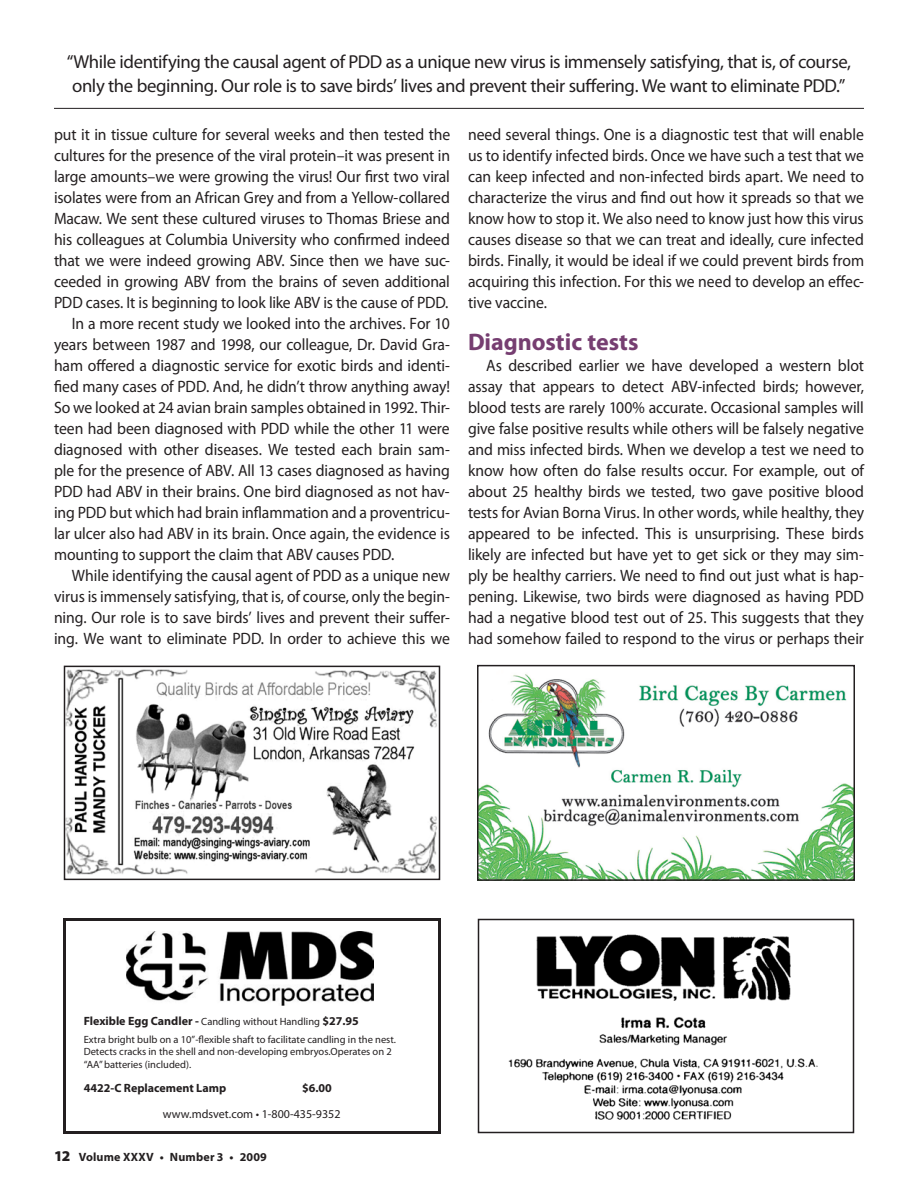
<style>
.page{position:relative;width:918px;height:1188px;background:#fff}
.page>*{position:absolute;margin:0;border:0;box-sizing:border-box;transform-origin:0 0}
.t1{font:700 24px "Myriad Pro";color:#763e71}
.t2{font:18.75px/24px "Myriad Pro";letter-spacing:-.025em;color:#231f20}
.t3{font:16.5px/21px "Myriad Pro";letter-spacing:-.005em;color:#231f20;text-align:justify;scale:.95 1}
.t4{font:700 12px "Myriad Pro";color:#231f20}
.t5{font:12px/25.5px "Myriad Pro";color:#231f20}
.t6{font:10.5px/12.6px "Myriad Pro";color:#231f20}
.s1{font-weight:400;font-size:10.5px}
.s2{font-weight:700}
.s3{font-weight:900;font-size:15px}
</style>
<div class="page">
<div style="left:63px;top:918px;width:378px;height:216px;border:3px solid #231f20"></div>
<img style="left:126px;top:932px;width:248px;height:73px">
<img style="left:67px;top:669px;width:370px;height:206px">
<div style="left:64px;top:666px;width:376px;height:214px;border:2px solid #231f20"></div>
<img style="left:480px;top:674px;width:372px;height:204px">
<div style="left:477px;top:665px;width:378px;height:216px;border:2px solid #231f20"></div>
<img style="left:508px;top:934px;width:310px;height:186px">
<div style="left:478px;top:919px;width:376px;height:214px;border:2px solid #231f20"></div>
<hr style="left:54px;top:108px;width:810px;height:1px;background:#231f20">
<p class="t2" style="left:67px;top:49px;width:786px">“While identifying the causal agent of PDD as a unique new virus is immensely satisfying, that is, of course, only the beginning. Our role is to save birds’ lives and prevent their suffering. We want to eliminate PDD.”</p>
<p class="t3" style="left:54px;top:123px;width:419px">put it in tissue culture for several weeks and then tested the</p>
<p class="t3" style="left:54px;top:144px;width:418px">cultures for the presence of the viral protein–it was present in</p>
<p class="t3" style="left:54px;top:165px;width:418px">large amounts–we were growing the virus! Our first two viral</p>
<p class="t3" style="left:54px;top:186px;width:418px">isolates were from an African Grey and from a Yellow-collared</p>
<p class="t3" style="left:54px;top:207px;width:418px">Macaw. We sent these cultured viruses to Thomas Briese and</p>
<p class="t3" style="left:54px;top:228px;width:418px">his colleagues at Columbia University who confirmed indeed</p>
<p class="t3" style="left:54px;top:249px;width:418px">that we were indeed growing ABV. Since then we have suc-</p>
<p class="t3" style="left:54px;top:270px;width:418px">ceeded in growing ABV from the brains of seven additional</p>
<p class="t3" style="left:54px;top:291px;width:417px">PDD cases. It is beginning to look like ABV is the cause of PDD.</p>
<p class="t3" style="left:72px;top:312px;width:399px">In a more recent study we looked into the archives. For 10</p>
<p class="t3" style="left:54px;top:333px;width:418px">years between 1987 and 1998, our colleague, Dr. David Gra-</p>
<p class="t3" style="left:54px;top:354px;width:418px">ham offered a diagnostic service for exotic birds and identi-</p>
<p class="t3" style="left:54px;top:375px;width:418px">fied many cases of PDD. And, he didn’t throw anything away!</p>
<p class="t3" style="left:54px;top:396px;width:418px">So we looked at 24 avian brain samples obtained in 1992. Thir-</p>
<p class="t3" style="left:54px;top:417px;width:418px">teen had been diagnosed with PDD while the other 11 were</p>
<p class="t3" style="left:54px;top:438px;width:418px">diagnosed with other diseases. We tested each brain sam-</p>
<p class="t3" style="left:54px;top:459px;width:418px">ple for the presence of ABV. All 13 cases diagnosed as having</p>
<p class="t3" style="left:54px;top:480px;width:418px">PDD had ABV in their brains. One bird diagnosed as not hav-</p>
<p class="t3" style="left:54px;top:501px;width:418px">ing PDD but which had brain inflammation and a proventricu-</p>
<p class="t3" style="left:54px;top:522px;width:418px">lar ulcer also had ABV in its brain. Once again, the evidence is</p>
<p class="t3" style="left:54px;top:543px;width:360px">mounting to support the claim that ABV causes PDD.</p>
<p class="t3" style="left:72px;top:564px;width:399px">While identifying the causal agent of PDD as a unique new</p>
<p class="t3" style="left:54px;top:585px;width:418px">virus is immensely satisfying, that is, of course, only the begin-</p>
<p class="t3" style="left:54px;top:606px;width:418px">ning. Our role is to save birds’ lives and prevent their suffer-</p>
<p class="t3" style="left:54px;top:627px;width:418px">ing. We want to eliminate PDD. In order to achieve this we</p>
<p class="t3" style="left:468px;top:123px;width:418px">need several things. One is a diagnostic test that will enable us to identify infected birds. Once we have such a test that we can keep infected and non-infected birds apart. We need to characterize the virus and find out how it spreads so that we know how to stop it. We also need to know just how this virus causes disease so that we can treat and ideally, cure infected birds. Finally, it would be ideal if we could prevent birds from acquiring this infection. For this we need to develop an effec&shy;tive vaccine.</p>
<p class="t1" style="left:468px;top:326px;width:172px">Diagnostic tests</p>
<p class="t3" style="left:468px;top:354px;width:419px;text-indent:18px">As described earlier we have developed a western blot assay that appears to detect ABV-infected birds; however, blood tests are rarely 100% accurate. Occasional samples will give false positive results while others will be falsely negative and miss infected birds. When we develop a test we need to know how often do false results occur. For example, out of about 25 healthy birds we tested, two gave positive blood tests for Avian Borna Virus. In other words, while healthy, they appeared to be infected. This is unsurprising. These birds likely are infected but have yet to get sick or they may sim&shy;ply be healthy carriers. We need to find out just what is hap&shy;pening. Likewise, two birds were diagnosed as having PDD had a negative blood test out of 25. This suggests that they had somehow failed to respond to the virus or perhaps their</p>
<p class="t4" style="left:84px;top:1013px;width:277px">Flexible Egg Candler - <span class="s1">Candling without Handling</span> $27.95</p>
<p class="t6" style="left:84px;top:1033px;width:314px">Extra bright bulb on a 10”-flexible shaft to facilitate candling in the nest.<br>Detects cracks in the shell and non-developing embryos.Operates on 2 “AA” batteries (included).</p>
<p class="t4" style="left:84px;top:1080px;width:144px">4422-C Replacement Lamp</p>
<p class="t5" style="left:163px;top:1075px;width:179px;text-indent:139px"><span class="s2">$6.00 </span>www.mdsvet.com • 1-800-435-9352</p>
<p class="t4" style="left:54px;top:1149px;width:214px"><span class="s3">12</span> Volume XXXV • Number 3 • 2009</p>
</div>
